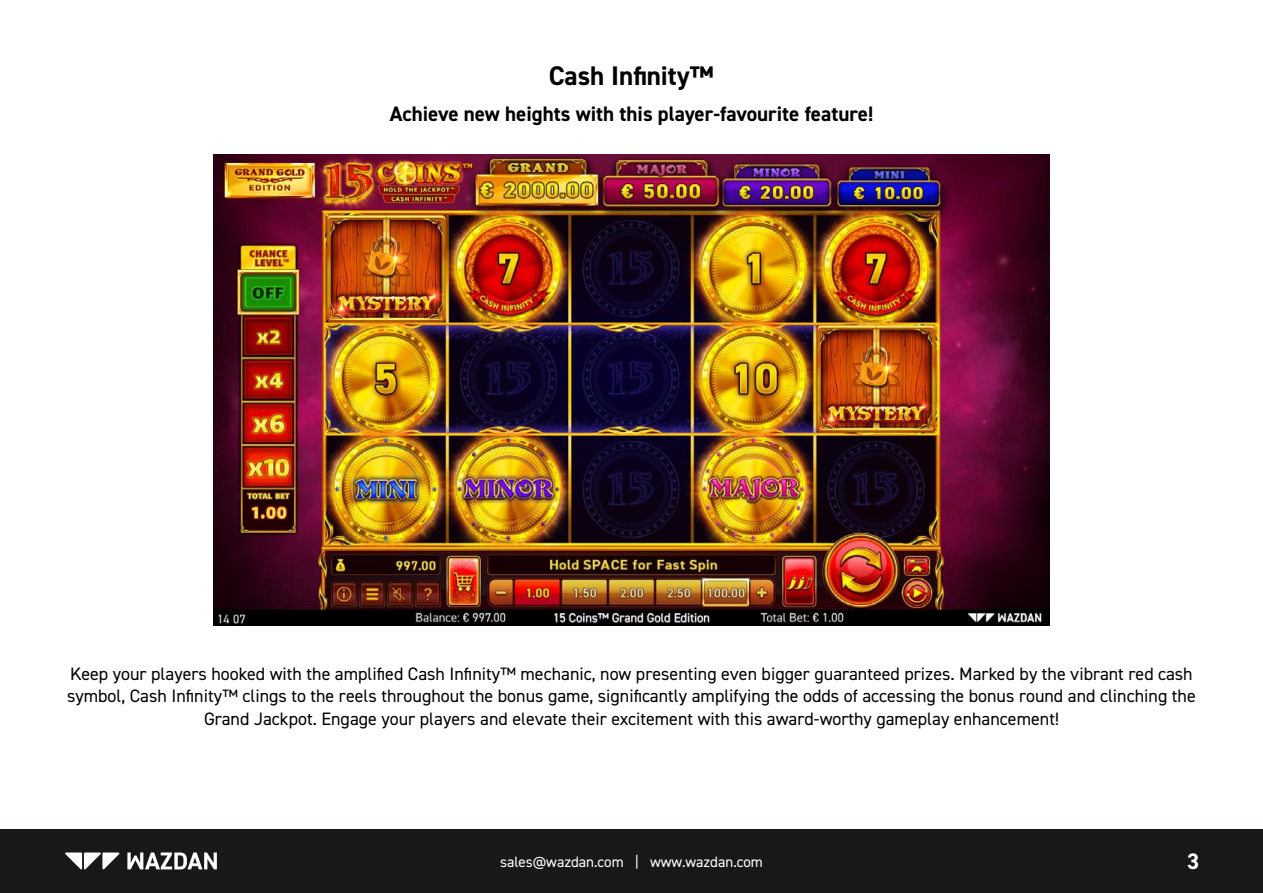
<style>
.page{position:relative;width:1263px;height:893px;background:#fff}
.page>*{position:absolute;margin:0;border:0;box-sizing:border-box;transform-origin:0 0}
.t1{font:700 27px "DIN2014";color:#000}
.t2{font:700 22.5px "DIN2014";color:#fff}
.t3{font:700 21px "DIN2014";color:#000}
.t4{font:18px/22.5px "DIN2014";color:#000;text-align:center}
.t5{font:15px "DIN2014";color:#fff}
</style>
<div class="page">
<div style="left:0;top:830px;width:1263px;height:63px;background:#171918"></div>
<svg style="left:65px;top:852px;width:55px;height:18px"></svg>
<svg style="left:127px;top:852px;width:90px;height:17px"></svg>
<img style="left:213px;top:155px;width:836px;height:470px">
<h1 class="t1" style="left:549px;top:58px;width:167px">Cash Infinity™</h1>
<p class="t3" style="left:390px;top:100px;width:485px">Achieve new heights with this player-favourite feature!</p>
<p class="t4" style="left:67px;top:662px;width:1130px">Keep your players hooked with the amplified Cash Infinity™ mechanic, now presenting even bigger guaranteed prizes. Marked by the vibrant red cash symbol, Cash Infinity™ clings to the reels throughout the bonus game, significantly amplifying the odds of accessing the bonus round and clinching the<br>Grand Jackpot. Engage your players and elevate their excitement with this award-worthy gameplay enhancement!</p>
<p class="t5" style="left:500px;top:852px;width:264px">sales@wazdan.com | www.wazdan.com</p>
<p class="t2" style="left:1187px;top:847px;width:14px">3</p>
</div>
